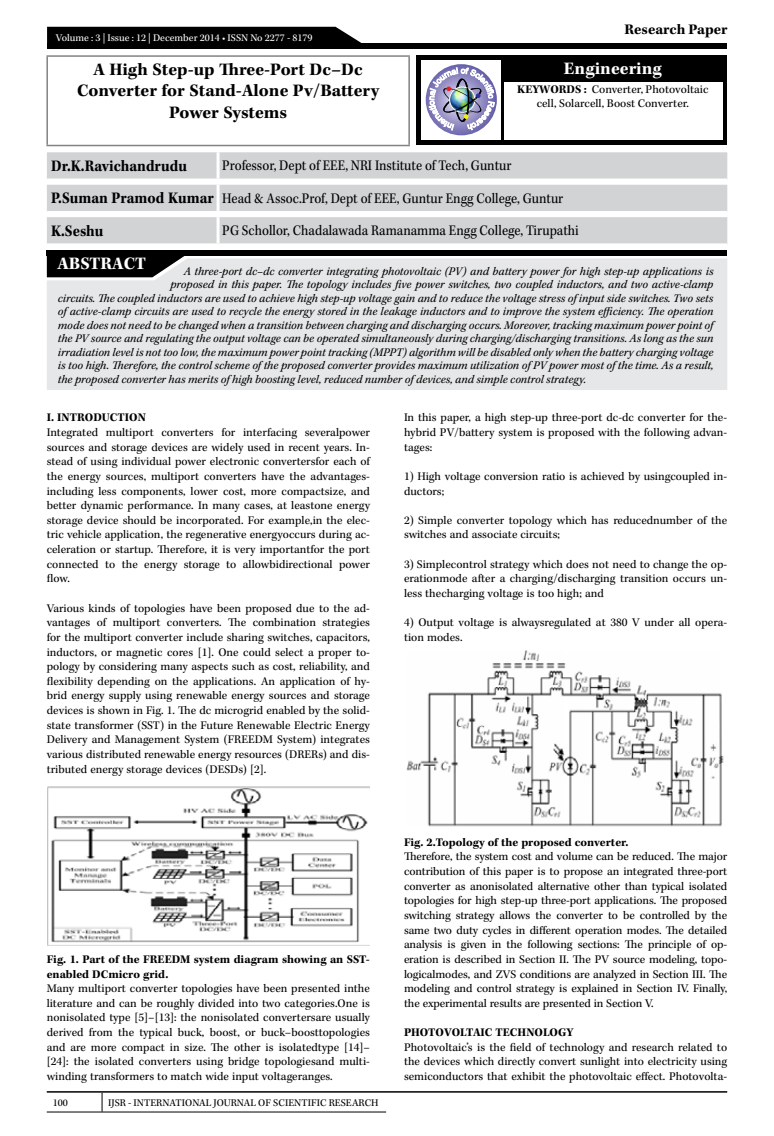
<style>
.page{position:relative;width:774px;height:1136px;background:#fff}
.page>*{position:absolute;margin:0;border:0;box-sizing:border-box;transform-origin:0 0}
.t1{font:700 18px/21.6px "Kepler Std";color:#000;text-align:center}
.t2{font:700 18px "Kepler Std";letter-spacing:.005em;color:#fff}
.t3{font:700 16.5px "Kepler Std";letter-spacing:.005em;color:#000;scale:.9 1}
.t4{font:15px/32.4px "Kepler Std";color:#000;scale:.9 1}
.t5{font:700 15px "Kepler Std";color:#000}
.t6{font:12px/14.7px "Kepler Std";color:#000;text-align:justify}
.t7{font:italic 12px "Kepler Std";color:#000}
.t8{font:700 12px/14.7px "Kepler Std";color:#000}
.t9{font:10.5px "Kepler Std";color:#000}
.t10{font:10.5px "Kepler Std";color:#fff}
.s1{font-weight:700}
.s2{font-weight:700;font-size:16.5px}
</style>
<div class="page">
<hr style="left:47px;top:1090px;width:680px;height:2px;background:#000">
<svg style="left:102px;top:1092px;width:1px;height:19px"></svg>
<hr style="left:47px;top:1111px;width:55px;height:1px;background:#000">
<hr style="left:102px;top:1111px;width:284px;height:1px;background:#000">
<div style="left:47px;top:43px;width:680px;height:6px;background:#000"></div>
<div style="left:47px;top:27px;width:315px;height:16px;background:#000"></div>
<div style="left:416px;top:55px;width:311px;height:90px;background:#000"></div>
<div style="left:421px;top:60px;width:80px;height:79px;background:#fff"></div>
<svg style="left:426px;top:64px;width:71px;height:71px"></svg>
<img style="left:429px;top:68px;width:65px;height:62px">
<div style="left:504px;top:82px;width:219px;height:57px;background:#fff"></div>
<svg style="left:47px;top:152px;width:680px;height:91px"></svg>
<hr style="left:217px;top:217px;width:3px;height:26px;background:#fff">
<hr style="left:46px;top:55px;width:364px;height:2px;background:#808285">
<hr style="left:46px;top:57px;width:2px;height:88px;background:#808285">
<hr style="left:408px;top:57px;width:2px;height:88px;background:#808285">
<hr style="left:46px;top:145px;width:364px;height:1px;background:#808285">
<svg style="left:47px;top:255px;width:139px;height:3px"></svg>
<div style="left:47px;top:258px;width:680px;height:132px;background:#e6e7e8"></div>
<div style="left:47px;top:249px;width:680px;height:6px;background:#000"></div>
<img style="left:48px;top:786px;width:322px;height:159px">
<img style="left:406px;top:650px;width:318px;height:177px">
<p class="t10" style="left:56px;top:32px;width:258px">Volume : 3 | Issue : 12 | December 2014 • ISSN No 2277 - 8179</p>
<h1 class="t1" style="left:77px;top:59px;width:304px">A High Step-up Three-Port Dc–Dc<br>Converter for Stand-Alone Pv/Battery<br>Power Systems</h1>
<p class="t5" style="left:625px;top:21px;width:104px">Research Paper</p>
<h1 class="t2" style="left:564px;top:59px;width:99px">Engineering</h1>
<p class="t6" style="left:517px;top:83px;width:193px;line-height:13.5px;text-align:center"><span class="s1">KEYWORDS :</span> Converter, Photovoltaic cell, Solarcell, Boost Converter.</p>
<h2 class="t3" style="left:51px;top:156px;width:152px">Dr.K.Ravichandrudu</h2>
<p class="t4" style="left:51px;top:150px;width:571px;text-indent:171px">Professor, Dept of EEE, NRI Institute of Tech, Guntur<br><span class="s2">P.Suman Pramod Kumar</span> Head &amp; Assoc.Prof, Dept of EEE, Guntur Engg College, Guntur</p>
<h2 class="t3" style="left:51px;top:221px;width:60px">K.Seshu</h2>
<p class="t4" style="left:222px;top:215px;width:398px">PG Schollor, Chadalawada Ramanamma Engg College, Tirupathi</p>
<h1 class="t2" style="left:57px;top:253px;width:90px">ABSTRACT</h1>
<p class="t7" style="left:184px;top:264px;width:531px">A three-port dc–dc converter integrating photovoltaic (PV) and battery power for high step-up applications is</p>
<p class="t7" style="left:170px;top:277px;width:544px">proposed in this paper. The topology includes five power switches, two coupled inductors, and two active-clamp</p>
<p class="t7" style="left:58px;top:291px;width:657px">circuits. The coupled inductors are used to achieve high step-up voltage gain and to reduce the voltage stress of input side switches. Two sets</p>
<p class="t7" style="left:58px;top:304px;width:657px">of active-clamp circuits are used to recycle the energy stored in the leakage inductors and to improve the system efficiency. The operation</p>
<p class="t7" style="left:58px;top:318px;width:657px">mode does not need to be changed when a transition between charging and discharging occurs. Moreover, tracking maximum power point of</p>
<p class="t7" style="left:58px;top:331px;width:657px">the PV source and regulating the output voltage can be operated simultaneously during charging/discharging transitions. As long as the sun</p>
<p class="t7" style="left:58px;top:345px;width:657px">irradiation level is not too low, the maximum power point tracking (MPPT) algorithm will be disabled only when the battery charging voltage</p>
<p class="t7" style="left:58px;top:358px;width:657px">is too high. Therefore, the control scheme of the proposed converter provides maximum utilization of PV power most of the time. As a result,</p>
<p class="t7" style="left:58px;top:372px;width:530px">the proposed converter has merits of high boosting level, reduced number of devices, and simple control strategy.</p>
<p class="t8" style="left:47px;top:410px;width:100px">I. INTRODUCTION</p>
<p class="t6" style="left:47px;top:425px;width:325px">Integrated multiport converters for interfacing severalpower sources and storage devices are widely used in recent years. In&shy;stead of using individual power electronic convertersfor each of the energy sources, multiport converters have the advantages&shy;including less components, lower cost, more compactsize, and better dynamic performance. In many cases, at leastone energy storage device should be incorporated. For example,in the elec&shy;tric vehicle application, the regenerative energyoccurs during ac&shy;celeration or startup. Therefore, it is very importantfor the port connected to the energy storage to allowbidirectional power flow.</p>
<p class="t6" style="left:47px;top:601px;width:325px">Various kinds of topologies have been proposed due to the ad&shy;vantages of multiport converters. The combination strategies for the multiport converter include sharing switches, capacitors, inductors, or magnetic cores [1]. One could select a proper to&shy;pology by considering many aspects such as cost, reliability, and flexibility depending on the applications. An application of hy&shy;brid energy supply using renewable energy sources and storage devices is shown in Fig. 1. The dc microgrid enabled by the solid&shy;state transformer (SST) in the Future Renewable Electric Energy Delivery and Management System (FREEDM System) integrates various distributed renewable energy resources (DRERs) and dis&shy;tributed energy storage devices (DESDs) [2].</p>
<p class="t6" style="left:404px;top:410px;width:325px">In this paper, a high step-up three-port dc-dc converter for the&shy;hybrid PV/battery system is proposed with the following advan&shy;tages:</p>
<p class="t6" style="left:404px;top:469px;width:325px">1) High voltage conversion ratio is achieved by usingcoupled in&shy;ductors;</p>
<p class="t6" style="left:404px;top:513px;width:325px">2) Simple converter topology which has reducednumber of the switches and associate circuits;</p>
<p class="t6" style="left:404px;top:557px;width:325px">3) Simplecontrol strategy which does not need to change the op&shy;erationmode after a charging/discharging transition occurs un&shy;less thecharging voltage is too high; and</p>
<p class="t6" style="left:404px;top:615px;width:325px">4) Output voltage is alwaysregulated at 380 V under all opera&shy;tion modes.</p>
<p class="t8" style="left:47px;top:952px;width:325px">Fig. 1. Part of the FREEDM system diagram showing an SST&shy;enabled DCmicro grid.</p>
<p class="t6" style="left:47px;top:981px;width:325px">Many multiport converter topologies have been presented inthe literature and can be roughly divided into two categories.One is nonisolated type [5]–[13]: the nonisolated convertersare usually derived from the typical buck, boost, or buck–boosttopologies and are more compact in size. The other is isolatedtype [14]– [24]: the isolated converters using bridge topologiesand multi&shy;winding transformers to match wide input voltageranges.</p>
<p class="t9" style="left:53px;top:1096px;width:17px">100</p>
<p class="t9" style="left:108px;top:1096px;width:272px">IJSR - INTERNATIONAL JOURNAL OF SCIENTIFIC RESEARCH</p>
<p class="t8" style="left:404px;top:835px;width:226px">Fig. 2.Topology of the proposed converter.</p>
<p class="t6" style="left:404px;top:849px;width:325px">Therefore, the system cost and volume can be reduced. The major contribution of this paper is to propose an integrated three-port converter as anonisolated alternative other than typical isolated topologies for high step-up three-port applications. The proposed switching strategy allows the converter to be controlled by the same two duty cycles in different operation modes. The detailed analysis is given in the following sections: The principle of op&shy;eration is described in Section II. The PV source modeling, topo&shy;logicalmodes, and ZVS conditions are analyzed in Section III. The modeling and control strategy is explained in Section IV. Finally, the experimental results are presented in Section V.</p>
<p class="t8" style="left:404px;top:1025px;width:171px">PHOTOVOLTAIC TECHNOLOGY</p>
<p class="t6" style="left:404px;top:1039px;width:325px">Photovoltaic’s is the field of technology and research related to the devices which directly convert sunlight into electricity using semiconductors that exhibit the photovoltaic effect. Photovolta-</p>
</div>
